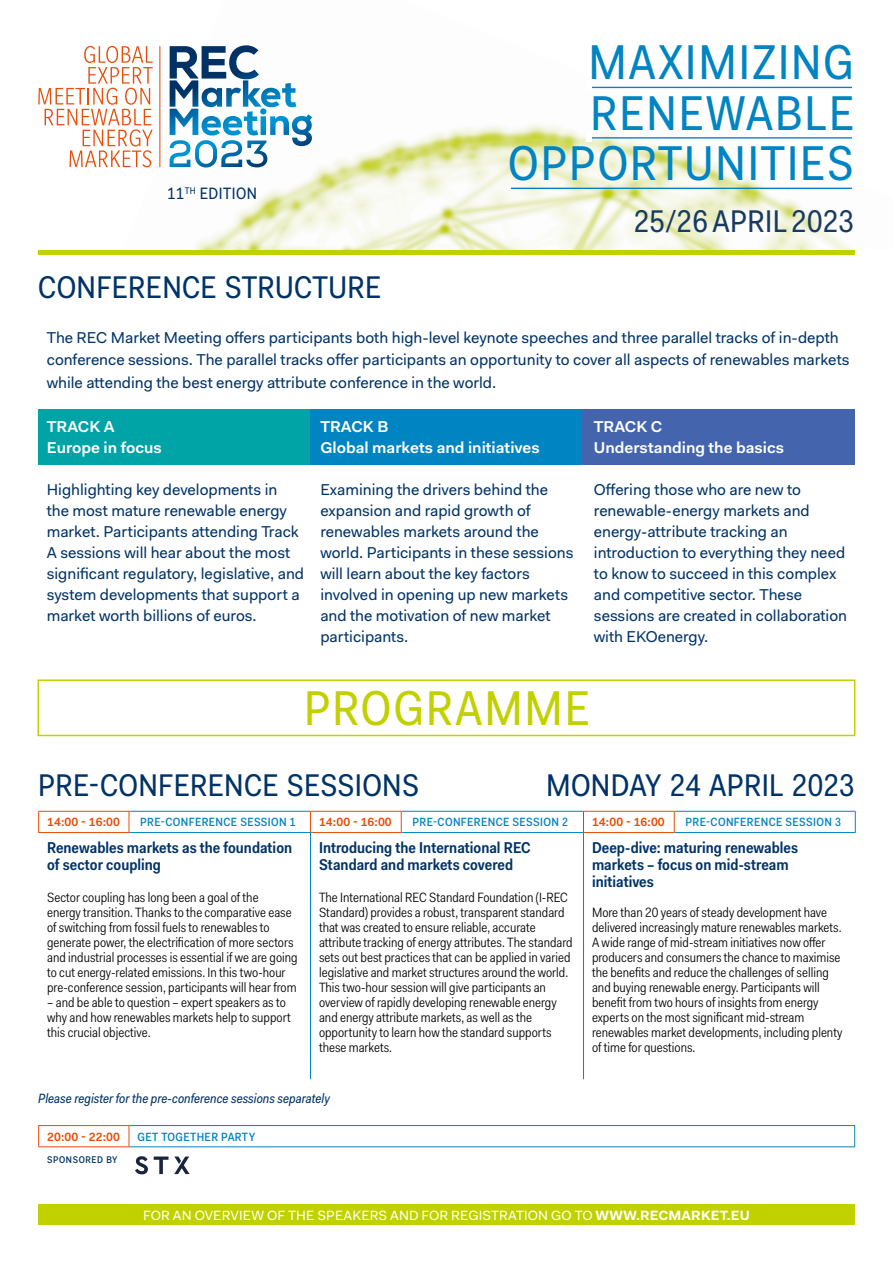
<style>
.page{position:relative;width:893px;height:1263px;background:#fff}
.page>*{position:absolute;margin:0;border:0;box-sizing:border-box;transform-origin:0 0}
.t1{font:49.05px/50.4px "Fakt Sm Con Pro";letter-spacing:.04em;color:#0084c2;text-align:right}
.t2{font:49.05px "Fakt Sm Con Pro";letter-spacing:.04em;color:#c1d100}
.t3{font:31.5px "Fakt Sm Con Pro";letter-spacing:.01em;color:#003367}
.t4{font:31.5px "Fakt Sm Con Pro";letter-spacing:.01em;color:#193b62}
.t5{font:16.5px "Fakt Sm Con Pro";letter-spacing:.03em;color:#003367}
.t6{font:15.75px/21px "Fakt Pro";color:#003367}
.t7{font:600 15.75px/17.2px "Fakt Sm Con Pro";color:#003367}
.t8{font:600 15.75px/21px "Fakt Pro";color:#fff}
.t9{font:13.5px/15px "Fakt Sm Con Pro Blond";color:#000}
.t10{font:13.5px "Fakt Pro";letter-spacing:.01em;color:#fff}
.t11{font:italic 13.5px "Fakt Sm Con Pro";color:#003367}
.t12{font:500 12px "Fakt Sm Con Pro";letter-spacing:.03em;color:#0084c2}
.t13{font:600 12px "Fakt Pro";letter-spacing:.01em;color:#e94d0a}
.t14{font:500 9.75px "Fakt Sm Con Pro";letter-spacing:.06em;color:#003367}
.s1{font-weight:700}
</style>
<div class="page">
<img style="left:108px;top:45px;width:747px;height:206px">
<hr style="left:38px;top:811px;width:91px;height:1px;background:#e94d0a">
<svg style="left:38px;top:812px;width:1px;height:20px"></svg>
<svg style="left:129px;top:812px;width:1px;height:20px"></svg>
<hr style="left:38px;top:832px;width:91px;height:1px;background:#e94d0a">
<hr style="left:584px;top:832px;width:91px;height:1px;background:#e94d0a">
<hr style="left:675px;top:811px;width:181px;height:1px;background:#0084c2">
<svg style="left:855px;top:812px;width:1px;height:20px"></svg>
<hr style="left:675px;top:832px;width:181px;height:1px;background:#0084c2">
<hr style="left:402px;top:832px;width:182px;height:1px;background:#0084c2">
<hr style="left:129px;top:811px;width:181px;height:1px;background:#0084c2">
<hr style="left:129px;top:832px;width:182px;height:1px;background:#0084c2">
<svg style="left:310px;top:811px;width:365px;height:21px"></svg>
<hr style="left:311px;top:832px;width:91px;height:1px;background:#e94d0a">
<hr style="left:310px;top:833px;width:1px;height:246px;background:#0084c2">
<hr style="left:583px;top:833px;width:1px;height:246px;background:#0084c2">
<svg style="left:38px;top:1125px;width:817px;height:50px"></svg>
<hr style="left:588px;top:87px;width:266px;height:1px;background:#0084c2">
<hr style="left:590px;top:137px;width:264px;height:2px;background:#0084c2">
<hr style="left:508px;top:188px;width:346px;height:1px;background:#0084c2">
<div style="left:852px;top:83px;width:6px;height:9px;background:#fff"></div>
<div style="left:852px;top:134px;width:6px;height:9px;background:#fff"></div>
<div style="left:852px;top:184px;width:6px;height:10px;background:#fff"></div>
<div style="left:586px;top:82px;width:6px;height:9px;background:#fff"></div>
<div style="left:586px;top:133px;width:6px;height:9px;background:#fff"></div>
<svg style="left:505px;top:187px;width:5px;height:3px"></svg>
<svg style="left:38px;top:46px;width:115px;height:121px"></svg>
<hr style="left:159px;top:46px;width:1px;height:121px;background:#e94d0a">
<svg style="left:170px;top:45px;width:142px;height:101px"></svg>
<div style="left:38px;top:410px;width:272px;height:55px;background:#00a3a6"></div>
<div style="left:310px;top:410px;width:273px;height:55px;background:#0084c2"></div>
<div style="left:583px;top:410px;width:272px;height:55px;background:#4464ad"></div>
<hr style="left:38px;top:251px;width:817px;height:4px;background:#c1d100">
<div style="left:38px;top:679px;width:817px;height:57px;border:2px solid #c1d100"></div>
<div style="left:38px;top:1204px;width:817px;height:21px;background:#c1d100"></div>
<p class="t5" style="left:167px;top:182px;width:91px">11<sup>TH</sup> EDITION</p>
<h1 class="t1" style="left:508px;top:37px;width:347px">MAXIMIZING<br>RENEWABLE<br>OPPORTUNITIES</h1>
<h2 class="t4" style="left:634px;top:200px;width:222px">25/26 APRIL 2023</h2>
<h2 class="t3" style="left:38px;top:266px;width:344px">CONFERENCE STRUCTURE</h2>
<p class="t6" style="left:47px;top:326px;width:804px;line-height:22.5px">The REC Market Meeting offers participants both high-level keynote speeches and three parallel tracks of in-depth conference sessions. The parallel tracks offer participants an opportunity to cover all aspects of renewables markets while attending the best energy attribute conference in the world.</p>
<p class="t8" style="left:47px;top:416px;width:117px">TRACK A<br>Europe in focus</p>
<p class="t6" style="left:47px;top:479px;width:259px">Highlighting key developments in<br>the most mature renewable energy market. Participants attending Track A sessions will hear about the most significant regulatory, legislative, and system developments that support a market worth billions of euros.</p>
<p class="t8" style="left:320px;top:416px;width:221px">TRACK B<br>Global markets and initiatives</p>
<p class="t6" style="left:320px;top:479px;width:255px">Examining the drivers behind the expansion and rapid growth of renewables markets around the world. Participants in these sessions will learn about the key factors involved in opening up new markets and the motivation of new market participants.</p>
<p class="t8" style="left:594px;top:416px;width:192px">TRACK C<br>Understanding the basics</p>
<p class="t6" style="left:594px;top:479px;width:255px">Offering those who are new to renewable-energy markets and energy-attribute tracking an introduction to everything they need to know to succeed in this complex and competitive sector. These sessions are created in collaboration with EKOenergy.</p>
<h1 class="t2" style="left:304px;top:675px;width:287px">PROGRAMME</h1>
<h2 class="t3" style="left:38px;top:764px;width:382px">PRE-CONFERENCE SESSIONS</h2>
<h2 class="t3" style="left:546px;top:764px;width:310px">MONDAY 24 APRIL 2023</h2>
<p class="t13" style="left:47px;top:814px;width:74px">14:00 - 16:00</p>
<p class="t12" style="left:140px;top:814px;width:157px">PRE-CONFERENCE SESSION 1</p>
<p class="t13" style="left:319px;top:814px;width:74px">14:00 - 16:00</p>
<p class="t12" style="left:412px;top:814px;width:157px">PRE-CONFERENCE SESSION 2</p>
<p class="t13" style="left:592px;top:814px;width:74px">14:00 - 16:00</p>
<p class="t12" style="left:685px;top:814px;width:157px">PRE-CONFERENCE SESSION 3</p>
<p class="t7" style="left:47px;top:839px;width:246px">Renewables markets as the foundation of sector coupling</p>
<p class="t9" style="left:47px;top:890px;width:252px">Sector coupling has long been a goal of the<br>energy transition. Thanks to the comparative ease of switching from fossil fuels to renewables to generate power, the electrification of more sectors and industrial processes is essential if we are going to cut energy-related emissions. In this two-hour pre-conference session, participants will hear from</p>
<p class="t9" style="left:47px;top:995px;width:245px">– and be able to question – expert speakers as to why and how renewables markets help to support this crucial objective.</p>
<p class="t7" style="left:319px;top:839px;width:213px">Introducing the International REC<br>Standard and markets covered</p>
<p class="t9" style="left:319px;top:890px;width:255px">The International REC Standard Foundation (I-REC Standard) provides a robust, transparent standard that was created to ensure reliable, accurate attribute tracking of energy attributes. The standard sets out best practices that can be applied in varied legislative and market structures around the world.<br>This two-hour session will give participants an overview of rapidly developing renewable energy and energy attribute markets, as well as the opportunity to learn how the standard supports these markets.</p>
<p class="t7" style="left:592px;top:839px;width:208px">Deep-dive: maturing renewables markets – focus on mid-stream initiatives</p>
<p class="t9" style="left:592px;top:905px;width:252px">More than 20 years of steady development have delivered increasingly mature renewables markets.<br>A wide range of mid-stream initiatives now offer producers and consumers the chance to maximise the benefits and reduce the challenges of selling and buying renewable energy. Participants will benefit from two hours of insights from energy experts on the most significant mid-stream renewables market developments, including plenty of time for questions.</p>
<p class="t11" style="left:38px;top:1089px;width:293px">Please register for the pre-conference sessions separately</p>
<p class="t13" style="left:47px;top:1128px;width:74px">20:00 - 22:00</p>
<p class="t12" style="left:137px;top:1128px;width:119px">GET TOGETHER PARTY</p>
<p class="t14" style="left:47px;top:1153px;width:72px">SPONSORED BY</p>
<p class="t10" style="left:143px;top:1206px;width:608px">FOR AN OVERVIEW OF THE SPEAKERS AND FOR REGISTRATION GO TO <span class="s1">WWW.RECMARKET.EU</span></p>
</div>
